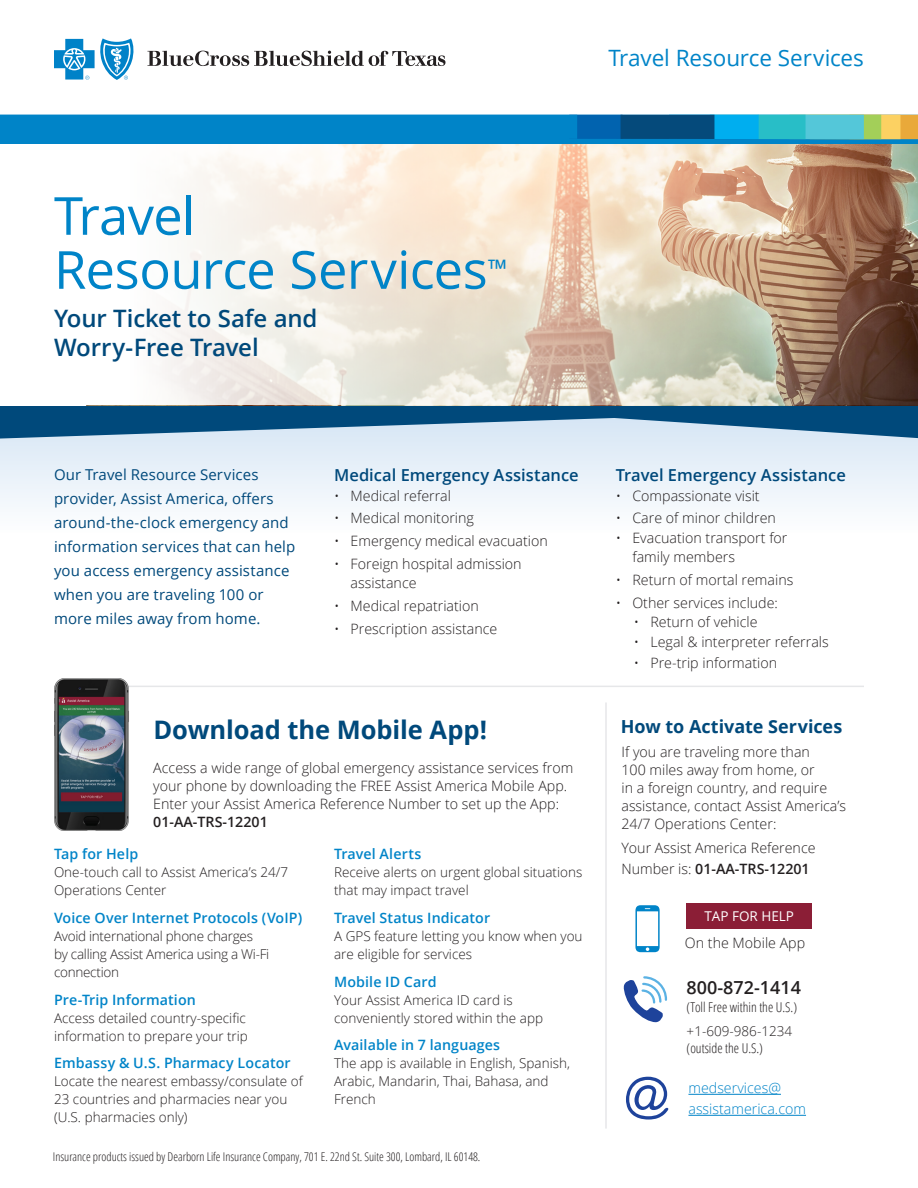
<style>
.page{position:relative;width:918px;height:1188px;background:#fff}
.page>*{position:absolute;margin:0;border:0;box-sizing:border-box;transform-origin:0 0}
.BCBS_Headline{font:52.5px/54px "Open Sans";letter-spacing:-.01em;color:#0084c8}
.BCBS_Subhead_1{font:700 25.5px "Open Sans";letter-spacing:-.005em;color:#00497b}
.BCBS_Intro_Paragraph{font:600 24px/28.5px "Open Sans";letter-spacing:-.005em;color:#00497b}
.Product_Life{font:22.5px "Open Sans";letter-spacing:-.005em;color:#0084c8}
.BCBS_Subhead_1-2{font:700 18px "Open Sans";color:#00497b}
.BCBS_Body_Copy{font:600 18px "Open Sans";color:#231f20}
.BCBS_Subhead_1-3{font:600 16.5px "Open Sans";color:#00497b}
.BCBS_Intro_Paragraph-2{font:15px/24px "Open Sans";letter-spacing:.005em;color:#00497b}
.BCBS_Body_Copy-2{font:300 14.25px/18px "Open Sans";color:#231f20}
.BCBS_Subhead_2{font:600 14.25px "Open Sans";letter-spacing:.005em;color:#0084c8}
.BCBS_Body_Copy-3{font:300 14.25px/21px "Open Sans";color:#0084c8}
.BCBS_Body_Copy-4{font:300 13.5px/18px "Open Sans";color:#231f20}
.BCBS_Body_Copy-5{font:300 13.5px/18px "Open Sans";letter-spacing:-.02em;color:#231f20}
.BCBS_Body_Copy-6{font:300 condensed 13.5px/16.5px "Open Sans";color:#231f20}
.t1{font:13.5px "Open Sans";color:#fff}
.BCBS_Disclaimers{font:300 condensed 12px "Open Sans";color:#231f20}
.s1{font-weight:600}
.s2{font-stretch:normal}
</style>
<div class="page">
<div style="left:0;top:137px;width:918px;height:7px;background:#0084c8"></div>
<svg style="left:0;top:115px;width:918px;height:24px"></svg>
<svg style="left:0;top:439px;width:918px;height:68px;fill:#e9f1f9"></svg>
<div style="left:0;top:405px;width:918px;height:7px;background:#00497b"></div>
<svg style="left:0;top:412px;width:918px;height:27px"></svg>
<svg style="left:162px;top:145px;width:756px;height:260px"></svg>
<hr style="left:688px;top:1094px;width:93px;height:1px;background:#0084c8">
<hr style="left:688px;top:1115px;width:118px;height:1px;background:#0084c8">
<div style="left:687px;top:903px;width:125px;height:26px;background:#8b1e36"></div>
<svg style="left:623px;top:976px;width:45px;height:46px"></svg>
<svg style="left:635px;top:905px;width:25px;height:47px"></svg>
<svg style="left:626px;top:1077px;width:43px;height:43px"></svg>
<hr style="left:54px;top:686px;width:810px;height:1px;background:#e6e7e9">
<hr style="left:605px;top:702px;width:2px;height:427px;background:#e6e7e9">
<img style="left:54px;top:678px;width:75px;height:152px">
<svg style="left:147px;top:51px;width:298px;height:15px"></svg>
<svg style="left:54px;top:38px;width:80px;height:42px"></svg>
<p class="Product_Life" style="left:608px;top:43px;width:257px">Travel Resource Services</p>
<p class="BCBS_Headline" style="left:54px;top:187px;width:455px">Travel<br>Resource Services<sup>™</sup></p>
<p class="BCBS_Intro_Paragraph" style="left:54px;top:304px;width:265px">Your Ticket to Safe and<br>Worry-Free Travel</p>
<p class="BCBS_Intro_Paragraph-2" style="left:54px;top:462px;width:243px">Our Travel Resource Services provider, Assist America, offers around-the-clock emergency and information services that can help you access emergency assistance when you are traveling 100 or more miles away from home.</p>
<p class="BCBS_Subhead_1-3" style="left:334px;top:464px;width:246px">Medical Emergency Assistance</p>
<p class="BCBS_Body_Copy-2" style="left:334px;top:486px;width:118px">• Medical referral</p>
<p class="BCBS_Body_Copy-2" style="left:334px;top:509px;width:141px">• Medical monitoring</p>
<p class="BCBS_Body_Copy-2" style="left:334px;top:532px;width:215px">• Emergency medical evacuation</p>
<p class="BCBS_Body_Copy-2" style="left:351px;top:554px;width:173px;line-height:19.5px;text-indent:-16px">• Foreign hospital admission assistance</p>
<p class="BCBS_Body_Copy-2" style="left:334px;top:597px;width:146px">• Medical repatriation</p>
<p class="BCBS_Body_Copy-2" style="left:334px;top:619px;width:165px">• Prescription assistance</p>
<p class="BCBS_Subhead_1" style="left:154px;top:712px;width:335px">Download the Mobile App!</p>
<p class="BCBS_Body_Copy-2" style="left:153px;top:759px;width:422px">Access a wide range of global emergency assistance services from your phone by downloading the FREE Assist America Mobile App.<br>Enter your Assist America Reference Number to set up the App:<br><span class="s1">01-AA-TRS-12201</span></p>
<p class="BCBS_Subhead_2" style="left:54px;top:844px;width:86px">Tap for Help</p>
<p class="BCBS_Body_Copy-4" style="left:54px;top:863px;width:236px">One-touch call to Assist America’s 24/7<br>Operations Center</p>
<p class="BCBS_Subhead_2" style="left:54px;top:908px;width:250px">Voice Over Internet Protocols (VoIP)</p>
<p class="BCBS_Body_Copy-5" style="left:54px;top:927px;width:217px">Avoid international phone charges by calling Assist America using a Wi-Fi connection</p>
<p class="BCBS_Subhead_2" style="left:54px;top:990px;width:143px">Pre-Trip Information</p>
<p class="BCBS_Body_Copy-4" style="left:54px;top:1008px;width:195px">Access detailed country-specific information to prepare your trip</p>
<p class="BCBS_Subhead_2" style="left:54px;top:1054px;width:238px">Embassy &amp; U.S. Pharmacy Locator</p>
<p class="BCBS_Body_Copy-4" style="left:54px;top:1072px;width:250px">Locate the nearest embassy/consulate of<br>23 countries and pharmacies near you (U.S. pharmacies only)</p>
<p class="BCBS_Subhead_2" style="left:334px;top:844px;width:89px">Travel Alerts</p>
<p class="BCBS_Body_Copy-4" style="left:334px;top:863px;width:250px">Receive alerts on urgent global situations that may impact travel</p>
<p class="BCBS_Subhead_2" style="left:334px;top:908px;width:158px">Travel Status Indicator</p>
<p class="BCBS_Body_Copy-4" style="left:334px;top:927px;width:250px">A GPS feature letting you know when you are eligible for services</p>
<p class="BCBS_Subhead_2" style="left:334px;top:972px;width:104px">Mobile ID Card</p>
<p class="BCBS_Body_Copy-4" style="left:334px;top:990px;width:210px">Your Assist America ID card is conveniently stored within the app</p>
<p class="BCBS_Subhead_2" style="left:334px;top:1036px;width:168px">Available in 7 languages</p>
<p class="BCBS_Body_Copy-4" style="left:334px;top:1054px;width:237px">The app is available in English, Spanish,<br>Arabic, Mandarin, Thai, Bahasa, and<br>French</p>
<p class="BCBS_Disclaimers" style="left:53px;top:1148px;width:429px">Insurance products issued by Dearborn Life Insurance Company, 701 E. 22nd St. Suite 300, Lombard, IL 60148.</p>
<p class="BCBS_Subhead_1-3" style="left:616px;top:464px;width:231px">Travel Emergency Assistance</p>
<p class="BCBS_Body_Copy-2" style="left:616px;top:486px;width:145px">• Compassionate visit</p>
<p class="BCBS_Body_Copy-2" style="left:616px;top:509px;width:161px">• Care of minor children</p>
<p class="BCBS_Body_Copy-2" style="left:632px;top:528px;width:157px;line-height:19.5px;text-indent:-16px">• Evacuation transport for family members</p>
<p class="BCBS_Body_Copy-2" style="left:616px;top:571px;width:179px">• Return of mortal remains</p>
<p class="BCBS_Body_Copy-2" style="left:616px;top:593px;width:164px">• Other services include:</p>
<p class="BCBS_Body_Copy-2" style="left:634px;top:613px;width:125px">• Return of vehicle</p>
<p class="BCBS_Body_Copy-2" style="left:634px;top:632px;width:196px">• Legal &amp; interpreter referrals</p>
<p class="BCBS_Body_Copy-2" style="left:634px;top:653px;width:145px">• Pre-trip information</p>
<p class="BCBS_Subhead_1-2" style="left:621px;top:714px;width:223px">How to Activate Services</p>
<p class="BCBS_Body_Copy-2" style="left:621px;top:742px;width:226px">If you are traveling more than<br>100 miles away from home, or<br>in a foreign country, and require assistance, contact Assist America’s<br>24/7 Operations Center:</p>
<p class="BCBS_Body_Copy-2" style="left:621px;top:837px;width:196px;line-height:21px">Your Assist America Reference<br>Number is: <span class="s1">01-AA-TRS-12201</span></p>
<p class="t1" style="left:705px;top:907px;width:91px">TAP FOR HELP</p>
<p class="BCBS_Body_Copy-2" style="left:685px;top:933px;width:122px">On the Mobile App</p>
<p class="BCBS_Body_Copy" style="left:687px;top:975px;width:116px">800-872-1414</p>
<p class="BCBS_Body_Copy-6" style="left:687px;top:998px;width:112px">(Toll Free within the U.S.)</p>
<p class="BCBS_Body_Copy-6" style="left:687px;top:1022px;width:107px"><span class="s2">+1-609-986-1234 </span>(outside the U.S.)</p>
<p class="BCBS_Body_Copy-3" style="left:688px;top:1077px;width:119px">medservices@ assistamerica.com</p>
</div>
